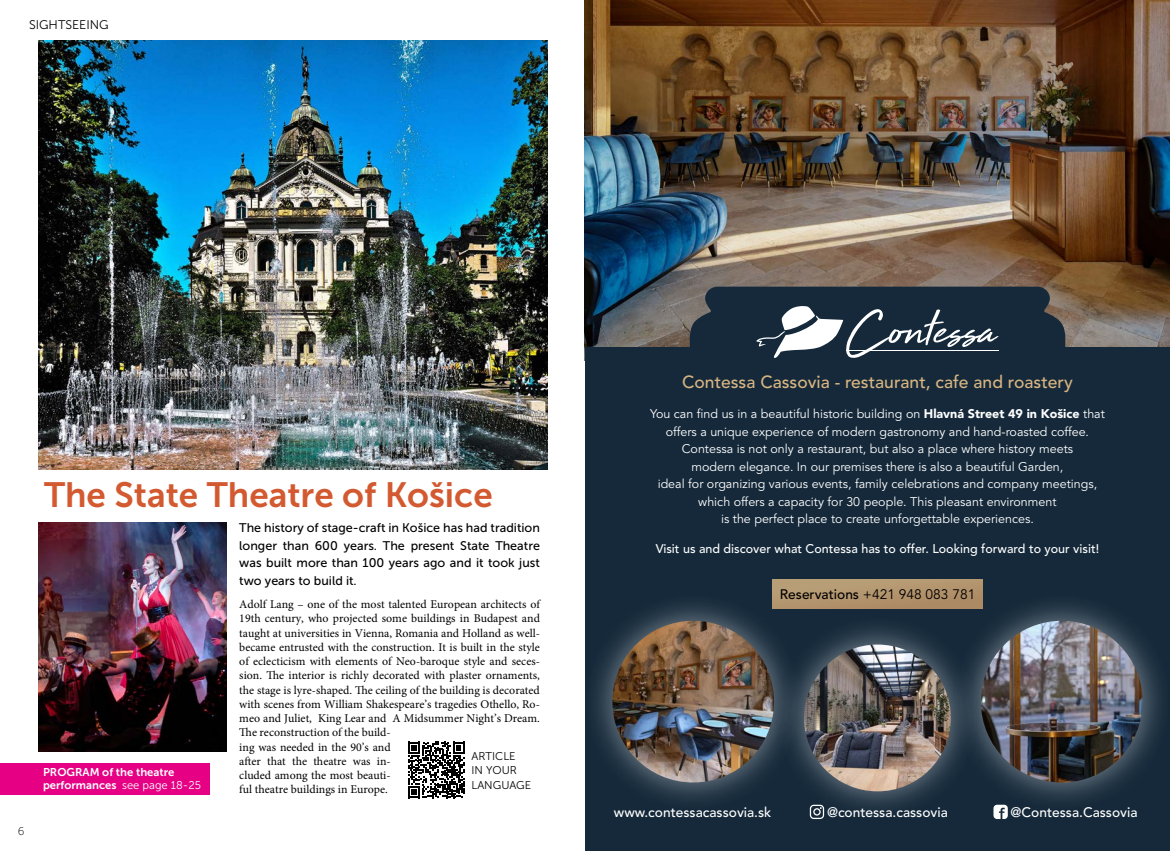
<style>
.page{position:relative;width:1170px;height:851px;background:#fff}
.page>*{position:absolute;margin:0;border:0;box-sizing:border-box;transform-origin:0 0}
.t1{font:35px "Museo Sans 700";color:#d35a30}
.t2{font:500 17.5px "Avenir LTCE";color:#d8b582}
.t3{font:500 13.75px "Avenir LTCE";color:#fff}
.t4{font:13.75px "Avenir LTCE";color:#000}
.t5{font:12.5px/17.5px "Avenir LTCE";color:#fff;text-align:center}
.t6{font:12.5px/17.5px "Museo Sans 500";color:#000;text-align:justify}
.t7{font:500 12.5px "Avenir LTCE";color:#fff}
.t8{font:12.5px "Museo Sans 300";color:#000}
.t9{font:11.88px/14.2px "Minion Pro";color:#000}
.t10{font:11.25px/13.5px "Museo Sans 700";color:#fff}
.t11{font:11.25px/14.4px "Museo Sans 300";color:#000}
.t12{font:11.25px "Museo Sans 100";color:#000}
.s1{font-family:"Museo Sans 300"}
.s2{font-weight:900}
.s3{font-weight:500}
</style>
<div class="page">
<img style="left:585px;top:0;width:584px;height:348px">
<div style="left:585px;top:348px;width:584px;height:502px;background:#15293a"></div>
<div style="left:581px;top:590px;width:223px;height:223px;background:#fff;opacity:.5"></div>
<img style="left:612px;top:620px;width:162px;height:162px;border-radius:81px">
<div style="left:950px;top:590px;width:219px;height:223px;background:#fff;opacity:.5"></div>
<img style="left:980px;top:620px;width:162px;height:162px;border-radius:81px">
<div style="left:773px;top:613px;width:208px;height:209px;background:#fff;opacity:.5"></div>
<img style="left:804px;top:644px;width:146px;height:147px;border-radius:73px">
<div style="left:772px;top:579px;width:210px;height:29px;background:#b3966e"></div>
<svg style="left:993px;top:804px;width:14px;height:14px"></svg>
<svg style="left:809px;top:804px;width:15px;height:14px"></svg>
<svg style="left:689px;top:286px;width:376px;height:72px"></svg>
<img style="left:39px;top:40px;width:508px;height:429px">
<div style="left:0;top:762px;width:210px;height:32px;background:#e50084"></div>
<img style="left:39px;top:522px;width:188px;height:229px">
<svg style="left:408px;top:741px;width:56px;height:57px"></svg>
<p class="t8" style="left:29px;top:18px;width:81px">SIGHTSEEING</p>
<p class="t12" style="left:18px;top:824px;width:8px">6</p>
<h1 class="t1" style="left:44px;top:475px;width:450px">The State Theatre of Košice</h1>
<p class="t6" style="left:239px;top:519px;width:302px">The history of stage-craft in Košice has had tradition longer than 600 years. The present State Theatre was built more than 100 years ago and it took just two years to build it.</p>
<p class="t9" style="left:239px;top:597px;width:302px">Adolf Lang – one of the most talented European architects of 19th century, who projected some buildings in Budapest and taught at universities in Vienna, Romania and Holland as well&shy;became entrusted with the construction. It is built in the style of eclecticism with elements of Neo-baroque style and seces&shy;sion. The interior is richly decorated with plaster ornaments, the stage is lyre-shaped. The ceiling of the building is decorated with scenes from William Shakespeare’s tragedies Othello, Ro&shy;meo and Juliet, King Lear and A Midsummer Night’s Dream.<br>The reconstruction of the build-<br>ing was needed in the 90’s and<br>after that the theatre was in-<br>cluded among the most beauti-<br>ful theatre buildings in Europe.</p>
<p class="t11" style="left:471px;top:748px;width:61px">ARTICLE<br>IN YOUR<br>LANGUAGE</p>
<p class="t10" style="left:43px;top:765px;width:159px">PROGRAM of the theatre performances <span class="s1">see page 18-25</span></p>
<h2 class="t2" style="left:682px;top:370px;width:392px">Contessa Cassovia - restaurant, cafe and roastery</h2>
<p class="t5" style="left:650px;top:405px;width:456px">You can find us in a beautiful historic building on <span class="s2">Hlavná Street 49 in Košice</span> that offers a unique experience of modern gastronomy and hand-roasted coffee.<br>Contessa is not only a restaurant, but also a place where history meets<br>modern elegance. In our premises there is also a beautiful Garden,<br>ideal for organizing various events, family celebrations and company meetings, which offers a capacity for 30 people. This pleasant environment<br>is the perfect place to create unforgettable experiences.</p>
<p class="t7" style="left:655px;top:540px;width:445px">Visit us and discover what Contessa has to offer. Looking forward to your visit!</p>
<p class="t4" style="left:779px;top:585px;width:197px"><span class="s3">Reservations</span> +421 948 083 781</p>
<p class="t3" style="left:614px;top:803px;width:159px">www.contessacassovia.sk</p>
<p class="t3" style="left:827px;top:803px;width:122px">@contessa.cassovia</p>
<p class="t3" style="left:1010px;top:803px;width:128px">@Contessa.Cassovia</p>
</div>
